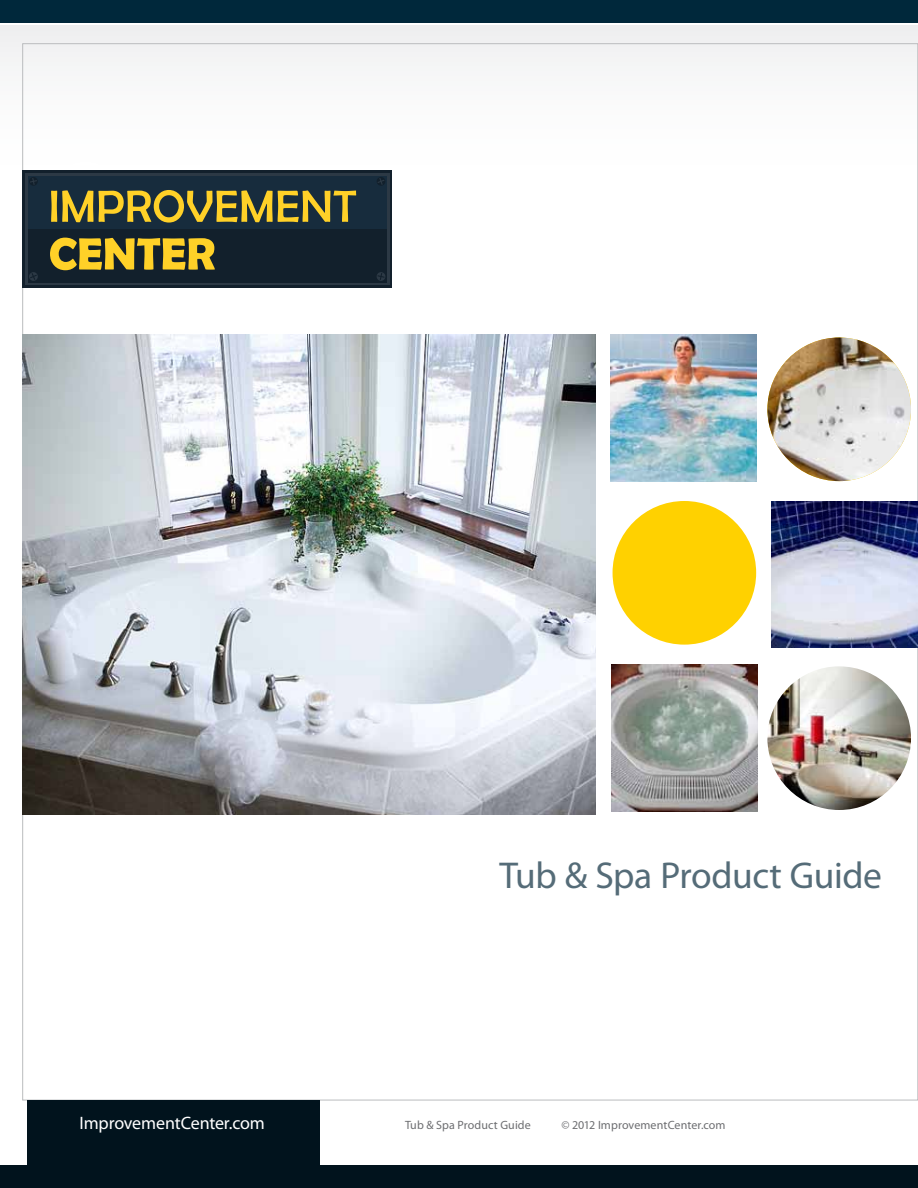
<style>
.page{position:relative;width:918px;height:1188px;background:#fff}
.page>*{position:absolute;margin:0;border:0;box-sizing:border-box;transform-origin:0 0}
.t1{font:37.5px "Myriad Pro";letter-spacing:-.01em;color:#556c78}
.t2{font:18px "Myriad Pro";letter-spacing:-.01em;color:#fff}
.t3{font:12px "Myriad Pro";letter-spacing:.005em;color:#6d6e71}
</style>
<div class="page">
<div style="left:0;top:26px;width:918px;height:325px;background:linear-gradient(to right,#f9f9fa,#fdfdfd)"></div>
<div style="left:0;top:0;width:918px;height:22px;background:#00283b"></div>
<div style="left:51px;top:161px;width:69px;height:69px;background:#fff;border-radius:50%"></div>
<img style="left:610px;top:334px;width:146px;height:147px">
<img style="left:612px;top:665px;width:146px;height:147px">
<img style="left:23px;top:334px;width:572px;height:480px">
<img style="left:767px;top:338px;width:144px;height:143px;border-radius:72px">
<img style="left:767px;top:666px;width:144px;height:144px;border-radius:72px">
<div style="left:613px;top:501px;width:143px;height:144px;background:#ffd100;border-radius:50%"></div>
<img style="left:771px;top:501px;width:147px;height:147px">
<div style="left:0;top:1166px;width:918px;height:22px;background:#01131d"></div>
<div style="left:27px;top:1100px;width:293px;height:76px;background:#01131d"></div>
<div style="left:22px;top:170px;width:370px;height:118px;background:#12202c"></div>
<div style="left:25px;top:173px;width:365px;height:112px;background:linear-gradient(to right,#2c3945,#2c3945)"></div>
<div style="left:28px;top:176px;width:359px;height:106px;background:#172c3d"></div>
<div style="left:28px;top:229px;width:359px;height:53px;background:#12202c"></div>
<svg style="left:51px;top:190px;width:305px;height:33px"></svg>
<svg style="left:50px;top:238px;width:165px;height:32px"></svg>
<div style="left:29px;top:177px;width:9px;height:9px;background:#12202c;border-radius:50%"></div>
<div style="left:377px;top:177px;width:8px;height:9px;background:#12202c;border-radius:50%"></div>
<svg style="left:29px;top:272px;width:9px;height:9px"></svg>
<svg style="left:377px;top:272px;width:8px;height:9px"></svg>
<svg style="left:30px;top:178px;width:7px;height:7px"></svg>
<svg style="left:378px;top:178px;width:6px;height:6px"></svg>
<h1 class="t1" style="left:500px;top:852px;width:384px">Tub &amp; Spa Product Guide</h1>
<h2 class="t2" style="left:80px;top:1112px;width:187px">ImprovementCenter.com</h2>
<p class="t3" style="left:405px;top:1118px;width:127px">Tub &amp; Spa Product Guide</p>
<p class="t3" style="left:561px;top:1118px;width:166px">© 2012 ImprovementCenter.com</p>
</div>
